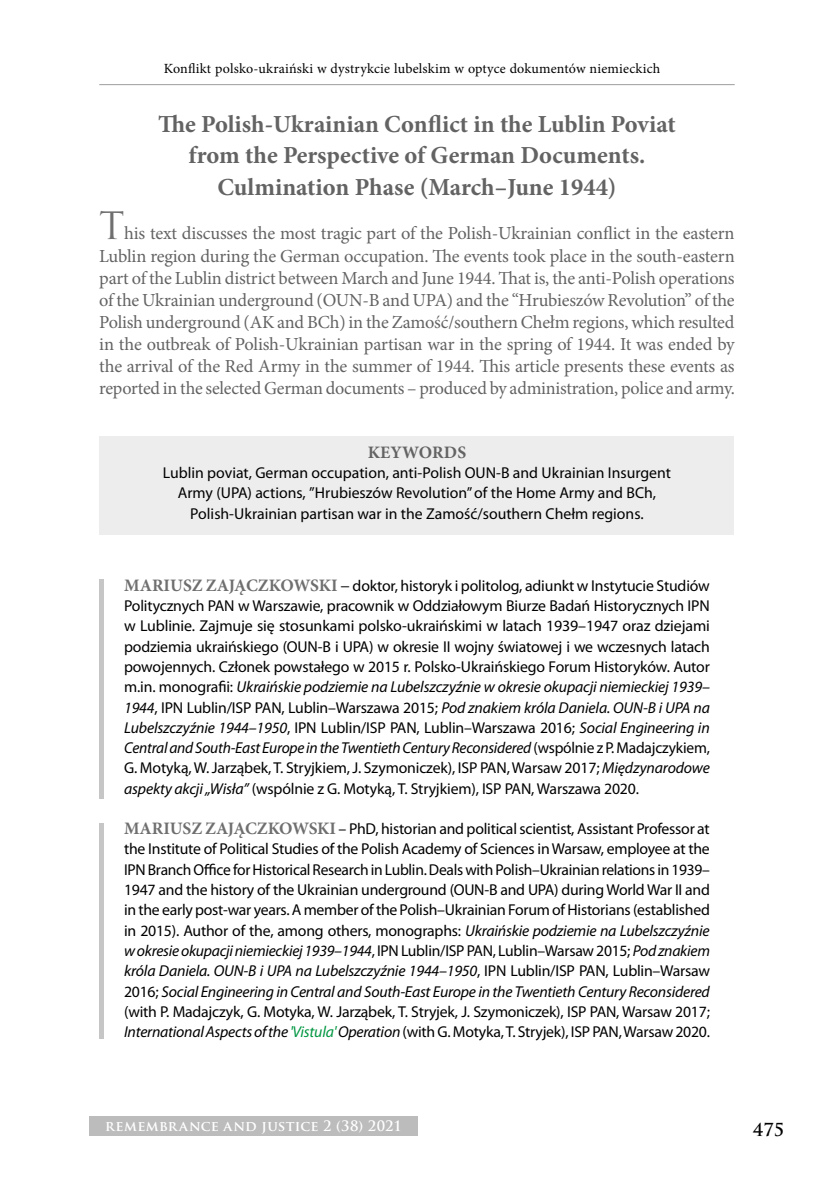
<style>
.page{position:relative;width:834px;height:1191px;background:#fff}
.page>*{position:absolute;margin:0;border:0;box-sizing:border-box;transform-origin:0 0}
.t1{font:700 24.5px/31.5px "Minion Pro";color:#646363;text-align:center}
.t2{font:18.38px/22.1px "Minion Pro";letter-spacing:-.015em;color:#646363;text-align:justify}
.t3{font:700 17.5px "Minion Pro";letter-spacing:.01em;color:#646363}
.t4{font:700 17.5px "Trajan Pro";color:#000}
.t5{font:15.75px/20.3px "Myriad Pro";color:#000;text-align:justify}
.t6{font:14px "Minion Pro";letter-spacing:.015em;color:#000}
.t7{font:700 14px "Trajan Pro";letter-spacing:.025em;color:#fff}
.s1{font-family:"Trajan Pro";font-size:36.75px;color:#706f6f}
.s2{font-family:"Minion Pro";font-weight:700;font-size:17.5px;color:#706f6f}
.s3{font-style:italic}
.s4{font-style:italic;color:#009641}
</style>
<div class="page">
<hr style="left:99px;top:84px;width:635px;height:1px;background:#9d9d9c">
<div style="left:89px;top:1116px;width:328px;height:20px;background:#bcbcbc"></div>
<div style="left:99px;top:437px;width:634px;height:98px;background:#ededed"></div>
<div style="left:99px;top:579px;width:5px;height:219px;background:#c6c6c6"></div>
<div style="left:99px;top:823px;width:5px;height:215px;background:#c6c6c6"></div>
<p class="t6" style="left:164px;top:59px;width:498px">Konflikt polsko-ukraiński w dystrykcie lubelskim w optyce dokumentów niemieckich</p>
<h1 class="t1" style="left:158px;top:108px;width:519px">The Polish-Ukrainian Conflict in the Lublin Poviat from the Perspective of German Documents.<br>Culmination Phase (March–June 1944)</h1>
<p class="t2" style="left:99px;top:223px;width:637px"><span class="s1">T</span>his text discusses the most tragic part of the Polish-Ukrainian conflict in the eastern Lublin region during the German occupation. The events took place in the south-eastern part of the Lublin district between March and June 1944. That is, the anti-Polish operations of the Ukrainian underground (OUN-B and UPA) and the “Hrubieszów Revolution” of the Polish underground (AK and BCh) in the Zamość/southern Chełm regions, which resulted in the outbreak of Polish-Ukrainian partisan war in the spring of 1944. It was ended by the arrival of the Red Army in the summer of 1944. This article presents these events as reported in the selected German documents – produced by administration, police and army.</p>
<p class="t3" style="left:368px;top:440px;width:100px">KEYWORDS</p>
<p class="t5" style="left:163px;top:463px;width:509px;text-align:center">Lublin poviat, German occupation, anti-Polish OUN-B and Ukrainian Insurgent<br>Army (UPA) actions, ”Hrubieszów Revolution” of the Home Army and BCh,<br>Polish-Ukrainian partisan war in the Zamość/southern Chełm regions.</p>
<p class="t5" style="left:124px;top:575px;width:587px"><span class="s2">MARIUSZ ZAJĄCZKOWSKI</span> − doktor, historyk i politolog, adiunkt w Instytucie Studiów Politycznych PAN w Warszawie, pracownik w Oddziałowym Biurze Badań Historycznych IPN w Lublinie. Zajmuje się stosunkami polsko-ukraińskimi w latach 1939–1947 oraz dziejami podziemia ukraińskiego (OUN-B i UPA) w okresie II wojny światowej i we wczesnych latach powojennych. Członek powstałego w 2015 r. Polsko-Ukraińskiego Forum Historyków. Autor m.in. monografii: <span class="s3">Ukraińskie podziemie na Lubelszczyźnie w okresie okupacji niemieckiej 1939– 1944</span>, IPN Lublin/ISP PAN, Lublin–Warszawa 2015; <span class="s3">Pod znakiem króla Daniela. OUN-B i UPA na Lubelszczyźnie 1944–1950</span>, IPN Lublin/ISP PAN, Lublin–Warszawa 2016; <span class="s3">Social Engineering in Central and South-East Europe in the Twentieth Century Reconsidered</span> (wspólnie z P. Madajczykiem, G. Motyką, W. Jarząbek, T. Stryjkiem, J. Szymoniczek), ISP PAN, Warsaw 2017; <span class="s3">Międzynarodowe aspekty akcji „Wisła”</span> (wspólnie z G. Motyką, T. Stryjkiem), ISP PAN, Warszawa 2020.</p>
<p class="t5" style="left:124px;top:818px;width:587px"><span class="s2">MARIUSZ ZAJĄCZKOWSKI</span> – PhD, historian and political scientist, Assistant Professor at the Institute of Political Studies of the Polish Academy of Sciences in Warsaw, employee at the IPN Branch Office for Historical Research in Lublin. Deals with Polish–Ukrainian relations in 1939– 1947 and the history of the Ukrainian underground (OUN-B and UPA) during World War II and in the early post-war years. A member of the Polish–Ukrainian Forum of Historians (established in 2015). Author of the, among others, monographs: <span class="s3">Ukraińskie podziemie na Lubelszczyźnie w okresie okupacji niemieckiej 1939–1944</span>, IPN Lublin/ISP PAN, Lublin–Warsaw 2015; <span class="s3">Pod znakiem króla Daniela. OUN-B i UPA na Lubelszczyźnie 1944–1950</span>, IPN Lublin/ISP PAN, Lublin–Warsaw 2016; <span class="s3">Social Engineering in Central and South-East Europe in the Twentieth Century Reconsidered </span>(with P. Madajczyk, G. Motyka, W. Jarząbek, T. Stryjek, J. Szymoniczek), ISP PAN, Warsaw 2017; <span class="s3">International Aspects of the</span> <span class="s4">'Vistula'</span> <span class="s3">Operation</span> (with G. Motyka, T. Stryjek), ISP PAN, Warsaw 2020.</p>
<p class="t7" style="left:105px;top:1117px;width:298px">REMEMBRANCE AND JUSTICE 2 (38) 2021</p>
<p class="t4" style="left:752px;top:1118px;width:33px">475</p>
</div>
